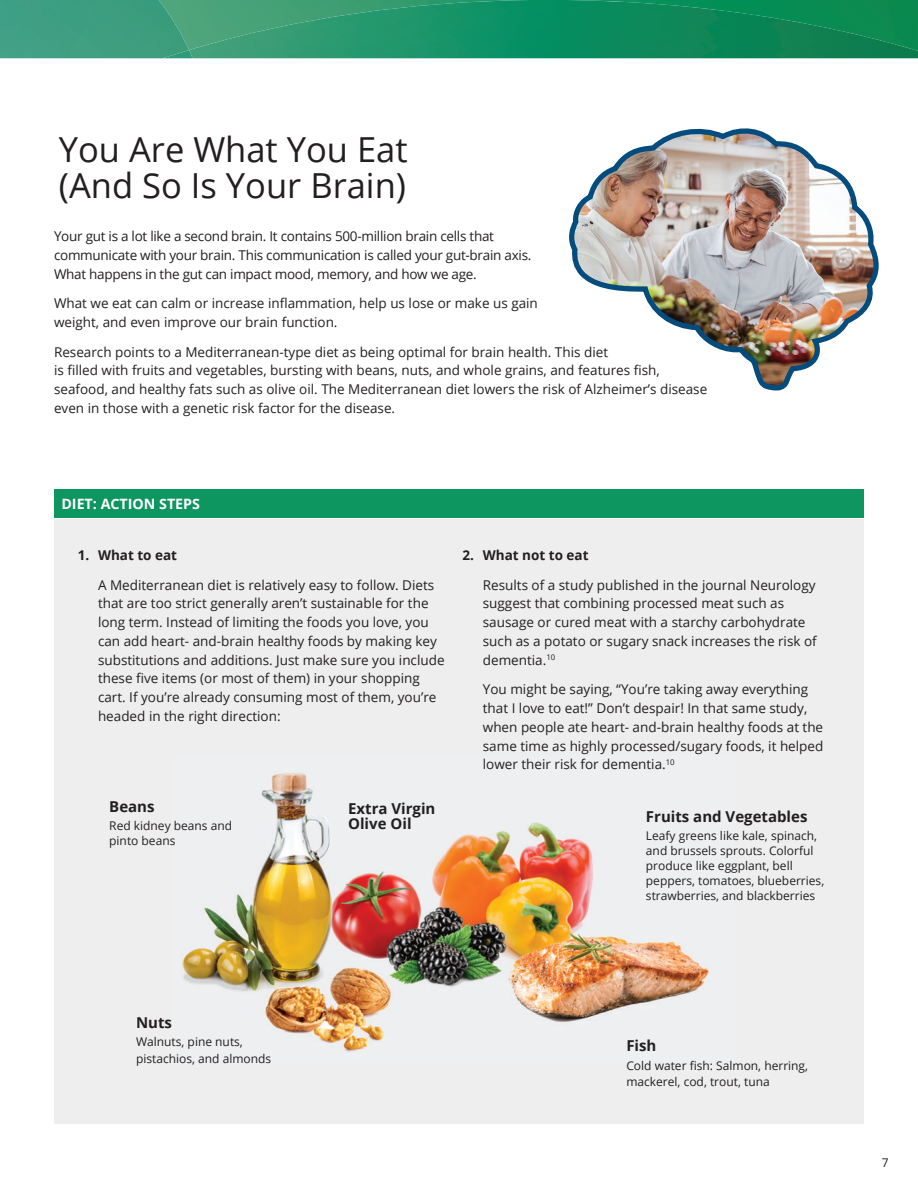
<style>
.page{position:relative;width:918px;height:1188px;background:#fff}
.page>*{position:absolute;margin:0;border:0;box-sizing:border-box;transform-origin:0 0}
.t1{font:34.5px/36px "Open Sans";color:#231f20}
.t2{font:700 15px/15px "Open Sans";color:#231f20}
.t3{font:700 14.25px "Open Sans";color:#fff}
.t4{font:13.5px/18.8px "Open Sans";color:#231f20}
.t5{font:13.5px/18.8px "Open Sans";letter-spacing:-.02em;color:#231f20}
.t6{font:700 13.5px "Open Sans";color:#231f20}
.t7{font:12px/15px "Open Sans";color:#231f20}
</style>
<div class="page">
<div style="left:54px;top:519px;width:810px;height:605px;background:#eeeeef"></div>
<img style="left:569px;top:128px;width:309px;height:263px">
<img style="left:0;top:0;width:918px;height:58px">
<img style="left:163px;top:50px;width:30px;height:8px">
<img style="left:182px;top:773px;width:527px;height:279px">
<div style="left:54px;top:490px;width:810px;height:28px;background:#0d9660"></div>
<h1 class="t1" style="left:59px;top:131px;width:350px">You Are What You Eat (And So Is Your Brain)</h1>
<p class="t5" style="left:54px;top:227px;width:479px">Your gut is a lot like a second brain. It contains 500-million brain cells that communicate with your brain. This communication is called your gut-brain axis.<br>What happens in the gut can impact mood, memory, and how we age.</p>
<p class="t4" style="left:54px;top:294px;width:485px">What we eat can calm or increase inflammation, help us lose or make us gain weight, and even improve our brain function.</p>
<p class="t4" style="left:54px;top:342px;width:655px">Research points to a Mediterranean-type diet as being optimal for brain health. This diet<br>is filled with fruits and vegetables, bursting with beans, nuts, and whole grains, and features fish, seafood, and healthy fats such as olive oil. The Mediterranean diet lowers the risk of Alzheimer’s disease even in those with a genetic risk factor for the disease.</p>
<p class="t3" style="left:61px;top:494px;width:140px">DIET: ACTION STEPS</p>
<p class="t6" style="left:78px;top:546px;width:101px">1. What to eat</p>
<p class="t4" style="left:98px;top:575px;width:348px">A Mediterranean diet is relatively easy to follow. Diets that are too strict generally aren’t sustainable for the long term. Instead of limiting the foods you love, you can add heart- and-brain healthy foods by making key substitutions and additions. Just make sure you include these five items (or most of them) in your shopping cart. If you’re already consuming most of them, you’re headed in the right direction:</p>
<p class="t2" style="left:109px;top:798px;width:47px">Beans</p>
<p class="t7" style="left:109px;top:818px;width:124px">Red kidney beans and pinto beans</p>
<p class="t2" style="left:348px;top:801px;width:89px">Extra Virgin<br>Olive Oil</p>
<p class="t6" style="left:463px;top:546px;width:128px">2. What not to eat</p>
<p class="t4" style="left:483px;top:575px;width:335px">Results of a study published in the journal Neurology suggest that combining processed meat such as sausage or cured meat with a starchy carbohydrate such as a potato or sugary snack increases the risk of dementia.<sup>10</sup></p>
<p class="t4" style="left:483px;top:680px;width:342px">You might be saying, “You’re taking away everything that I love to eat!” Don’t despair! In that same study, when people ate heart- and-brain healthy foods at the same time as highly processed/sugary foods, it helped lower their risk for dementia.<sup>10</sup></p>
<p class="t2" style="left:646px;top:809px;width:163px">Fruits and Vegetables</p>
<p class="t7" style="left:646px;top:828px;width:180px">Leafy greens like kale, spinach, and brussels sprouts. Colorful produce like eggplant, bell peppers, tomatoes, blueberries, strawberries, and blackberries</p>
<p class="t2" style="left:136px;top:1014px;width:38px">Nuts</p>
<p class="t7" style="left:136px;top:1033px;width:137px;line-height:16.5px">Walnuts, pine nuts, pistachios, and almonds</p>
<p class="t2" style="left:626px;top:1038px;width:32px">Fish</p>
<p class="t7" style="left:626px;top:1057px;width:183px;line-height:16.5px">Cold water fish: Salmon, herring, mackerel, cod, trout, tuna</p>
<p class="t7" style="left:882px;top:1155px;width:8px">7</p>
</div>
